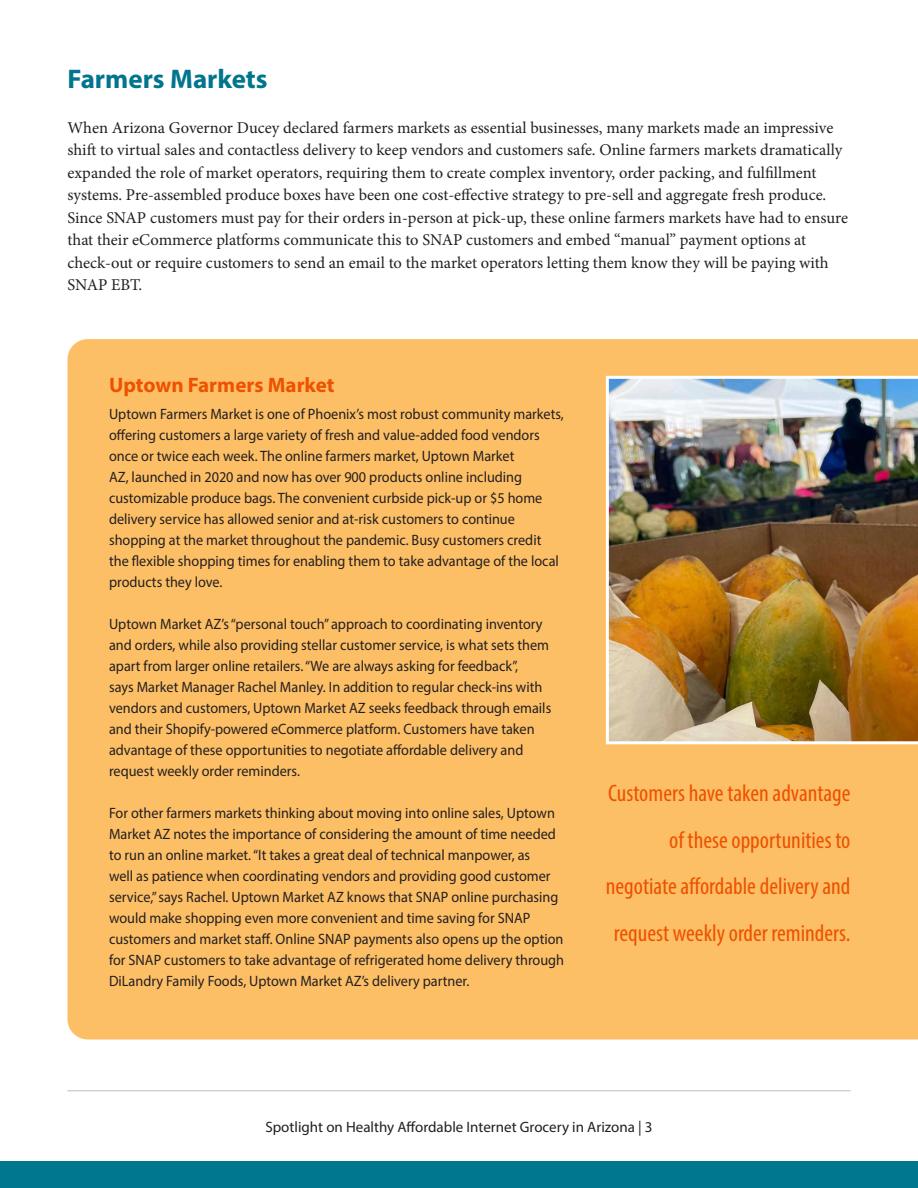
<style>
.page{position:relative;width:918px;height:1188px;background:#fff}
.page>*{position:absolute;margin:0;border:0;box-sizing:border-box;transform-origin:0 0}
.t1{font:700 27px "Myriad Pro";color:#00758d}
.t2{font:condensed 24px/46.5px "Myriad Pro";color:#ed5200;text-align:right}
.t3{font:700 21px "Myriad Pro";color:#ed5200}
.t4{font:16.5px/22.5px "Minion Pro";letter-spacing:-.005em;color:#231f20}
.t5{font:15px/21px "Myriad Pro";color:#231f20;scale:.95 1}
.t6{font:15px "Myriad Pro";color:#231f20}
</style>
<div class="page">
<div style="left:68px;top:339px;width:850px;height:701px;background:#fdbf66"></div>
<img style="left:606px;top:376px;width:312px;height:368px">
<div style="left:0;top:1161px;width:918px;height:27px;background:#00778c"></div>
<hr style="left:68px;top:1090px;width:782px;height:1px;background:#bcbdc0">
<p class="t1" style="left:68px;top:61px;width:202px">Farmers Markets</p>
<p class="t4" style="left:68px;top:116px;width:782px">When Arizona Governor Ducey declared farmers markets as essential businesses, many markets made an impressive shift to virtual sales and contactless delivery to keep vendors and customers safe. Online farmers markets dramatically expanded the role of market operators, requiring them to create complex inventory, order packing, and fulfillment systems. Pre-assembled produce boxes have been one cost-effective strategy to pre-sell and aggregate fresh produce.<br>Since SNAP customers must pay for their orders in-person at pick-up, these online farmers markets have had to ensure that their eCommerce platforms communicate this to SNAP customers and embed “manual” payment options at check-out or require customers to send an email to the market operators letting them know they will be paying with SNAP EBT.</p>
<p class="t3" style="left:109px;top:371px;width:227px">Uptown Farmers Market</p>
<p class="t5" style="left:109px;top:404px;width:480px">Uptown Farmers Market is one of Phoenix’s most robust community markets, offering customers a large variety of fresh and value-added food vendors once or twice each week. The online farmers market, Uptown Market<br>AZ, launched in 2020 and now has over 900 products online including customizable produce bags. The convenient curbside pick-up or $5 home delivery service has allowed senior and at-risk customers to continue shopping at the market throughout the pandemic. Busy customers credit the flexible shopping times for enabling them to take advantage of the local products they love.</p>
<p class="t5" style="left:109px;top:614px;width:467px">Uptown Market AZ’s “personal touch” approach to coordinating inventory and orders, while also providing stellar customer service, is what sets them apart from larger online retailers. “We are always asking for feedback”,<br>says Market Manager Rachel Manley. In addition to regular check-ins with vendors and customers, Uptown Market AZ seeks feedback through emails and their Shopify-powered eCommerce platform. Customers have taken advantage of these opportunities to negotiate affordable delivery and request weekly order reminders.</p>
<p class="t5" style="left:109px;top:803px;width:481px">For other farmers markets thinking about moving into online sales, Uptown Market AZ notes the importance of considering the amount of time needed to run an online market. “It takes a great deal of technical manpower, as<br>well as patience when coordinating vendors and providing good customer service,” says Rachel. Uptown Market AZ knows that SNAP online purchasing would make shopping even more convenient and time saving for SNAP customers and market staff. Online SNAP payments also opens up the option for SNAP customers to take advantage of refrigerated home delivery through DiLandry Family Foods, Uptown Market AZ’s delivery partner.</p>
<p class="t2" style="left:606px;top:770px;width:246px">Customers have taken advantage of these opportunities to negotiate affordable delivery and request weekly order reminders.</p>
<p class="t6" style="left:265px;top:1117px;width:389px">Spotlight on Healthy Affordable Internet Grocery in Arizona | 3</p>
</div>
